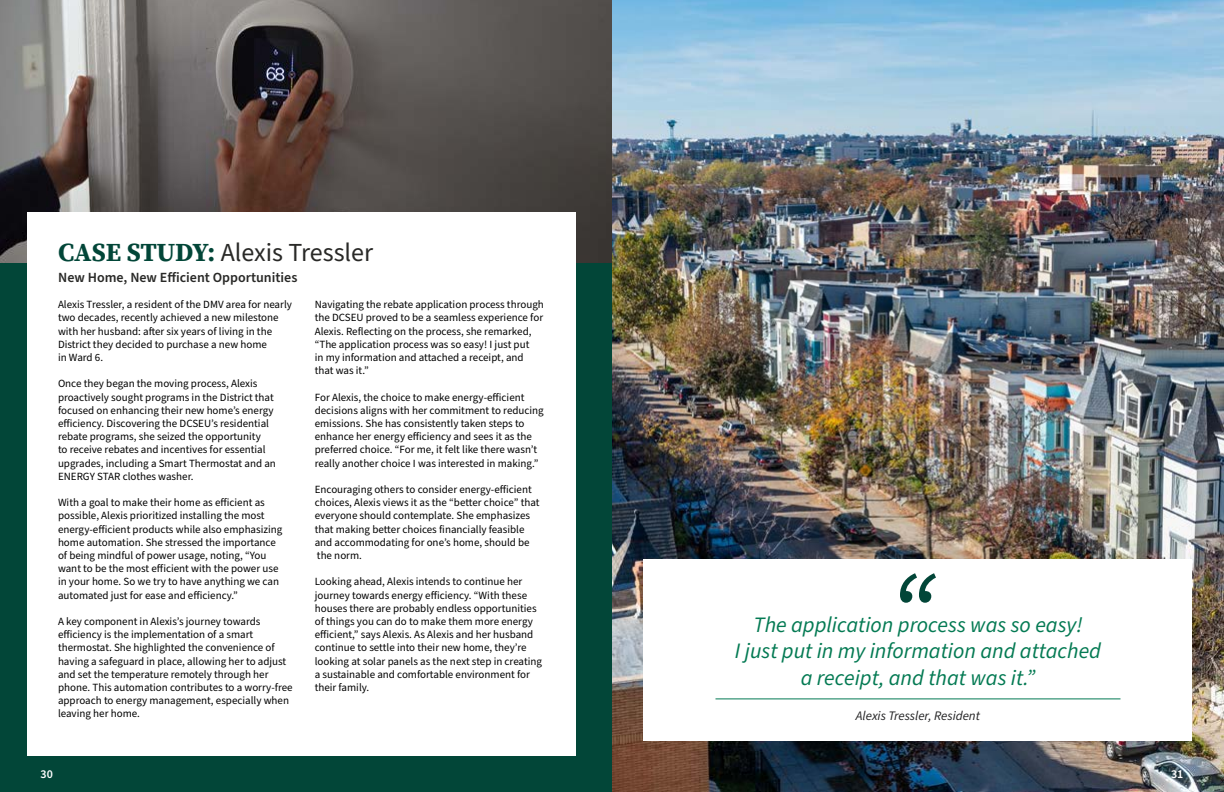
<style>
.page{position:relative;width:1224px;height:792px;background:#fff}
.page>*{position:absolute;margin:0;border:0;box-sizing:border-box;transform-origin:0 0}
.t1{font:26px "Source Sans Pro";color:#292927}
.t2{font:italic 22px/26.4px "Source Sans Pro";color:#047a53;text-align:center}
.t3{font:600 14px "Source Sans Pro";color:#292927}
.t4{font:italic 13px "Source Sans Pro";color:#222223}
.t5{font:600 12px "Source Sans Pro";color:#fff}
.t6{font:11px/13.2px "Source Sans Pro";color:#000}
.s1{font-family:"Source Serif Pro";font-weight:700;color:#024638}
</style>
<div class="page">
<img style="left:612px;top:0;width:612px;height:792px">
<div style="left:0;top:263px;width:612px;height:529px;background:#024638"></div>
<img style="left:0;top:0;width:612px;height:263px">
<div style="left:27px;top:212px;width:549px;height:544px;background:#fff"></div>
<div style="left:644px;top:559px;width:548px;height:182px;background:#fff"></div>
<svg style="left:900px;top:573px;width:36px;height:30px"></svg>
<hr style="left:716px;top:699px;width:404px;height:1px;background:#047a53">
<h1 class="t1" style="left:58px;top:235px;width:317px"><span class="s1">CASE STUDY:</span> Alexis Tressler</h1>
<p class="t6" style="left:58px;top:298px;width:235px">Alexis Tressler, a resident of the DMV area for nearly two decades, recently achieved a new milestone with her husband: after six years of living in the District they decided to purchase a new home<br>in Ward 6.</p>
<p class="t6" style="left:58px;top:378px;width:219px">Once they began the moving process, Alexis proactively sought programs in the District that focused on enhancing their new home’s energy efficiency. Discovering the DCSEU’s residential rebate programs, she seized the opportunity<br>to receive rebates and incentives for essential upgrades, including a Smart Thermostat and an ENERGY STAR clothes washer.</p>
<p class="t6" style="left:58px;top:496px;width:226px">With a goal to make their home as efficient as possible, Alexis prioritized installing the most energy-efficient products while also emphasizing home automation. She stressed the importance of being mindful of power usage, noting, “You want to be the most efficient with the power use in your home. So we try to have anything we can automated just for ease and efficiency.”</p>
<p class="t6" style="left:58px;top:615px;width:236px">A key component in Alexis’s journey towards efficiency is the implementation of a smart thermostat. She highlighted the convenience of having a safeguard in place, allowing her to adjust and set the temperature remotely through her phone. This automation contributes to a worry-free approach to energy management, especially when leaving her home.</p>
<p class="t3" style="left:58px;top:268px;width:241px">New Home, New Efficient Opportunities</p>
<p class="t6" style="left:315px;top:298px;width:231px">Navigating the rebate application process through the DCSEU proved to be a seamless experience for Alexis. Reflecting on the process, she remarked, “The application process was so easy! I just put<br>in my information and attached a receipt, and that was it.”</p>
<p class="t6" style="left:315px;top:391px;width:231px">For Alexis, the choice to make energy-efficient decisions aligns with her commitment to reducing emissions. She has consistently taken steps to enhance her energy efficiency and sees it as the preferred choice. “For me, it felt like there wasn’t really another choice I was interested in making.”</p>
<p class="t6" style="left:315px;top:483px;width:226px">Encouraging others to consider energy-efficient choices, Alexis views it as the “better choice” that everyone should contemplate. She emphasizes that making better choices financially feasible and accommodating for one’s home, should be the norm.</p>
<p class="t6" style="left:315px;top:576px;width:229px">Looking ahead, Alexis intends to continue her journey towards energy efficiency. “With these houses there are probably endless opportunities of things you can do to make them more energy efficient,” says Alexis. As Alexis and her husband continue to settle into their new home, they’re looking at solar panels as the next step in creating a sustainable and comfortable environment for their family.</p>
<h2 class="t2" style="left:735px;top:612px;width:368px">The application process was so easy!<br>I just put in my information and attached a receipt, and that was it.”</h2>
<p class="t4" style="left:856px;top:707px;width:126px">Alexis Tressler, Resident</p>
<p class="t5" style="left:40px;top:766px;width:14px">30</p>
<p class="t5" style="left:1171px;top:766px;width:14px">31</p>
</div>
